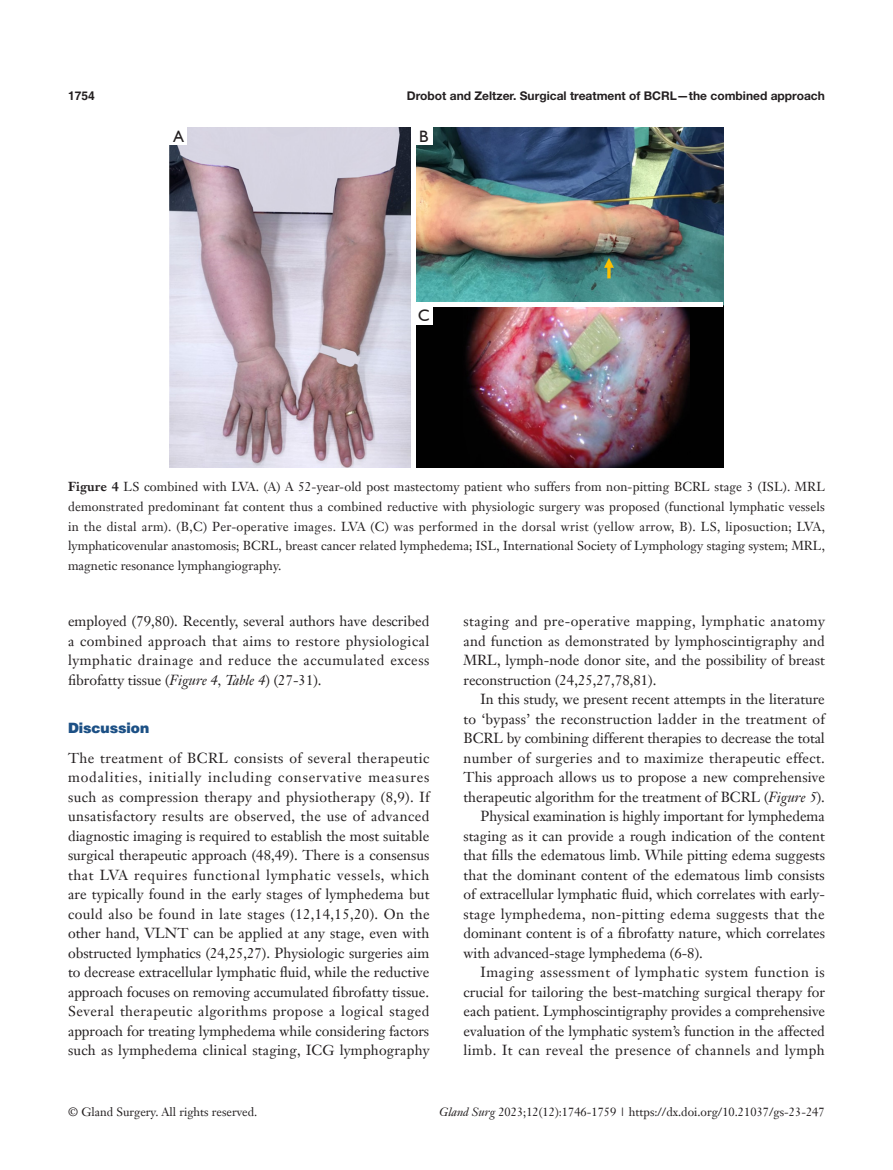
<style>
.page{position:relative;width:893px;height:1170px;background:#fff}
.page>*{position:absolute;margin:0;border:0;box-sizing:border-box;transform-origin:0 0}
.t1{font:16.5px "Humanist 521 BT";color:#231f20}
.t2{font:14.25px/19.5px "Janson Text LT";color:#231f20;text-align:justify}
._1ji-6_5{font:900 14.25px "Helvetica";color:#1c5085}
.t3{font:12.75px/19.5px "Janson Text LT";color:#231f20;text-align:justify}
.t4{font:12px "Janson Text LT";color:#231f20}
.t5{font:700 12px "Helvetica Neue LT Pro";color:#231f20}
.t6{font:700 12px "Helvetica";color:#231f20}
.s1{font-weight:700}
.s2{font-style:italic}
</style>
<div class="page">
<img style="left:170px;top:128px;width:553px;height:340px">
<hr style="left:411px;top:128px;width:4px;height:340px;background:#fff">
<hr style="left:413px;top:303px;width:310px;height:4px;background:#fff">
<div style="left:170px;top:128px;width:17px;height:17px;background:#fff"></div>
<div style="left:415px;top:128px;width:17px;height:17px;background:#fff"></div>
<div style="left:415px;top:307px;width:17px;height:17px;background:#fff"></div>
<p class="t6" style="left:68px;top:88px;width:28px">1754</p>
<p class="t5" style="left:407px;top:88px;width:419px">Drobot and Zeltzer. Surgical treatment of BCRL—the combined approach</p>
<p class="t1" style="left:173px;top:126px;width:12px">A</p>
<p class="t1" style="left:419px;top:126px;width:11px">B</p>
<p class="t1" style="left:418px;top:305px;width:13px">C</p>
<p class="t3" style="left:68px;top:477px;width:759px"><span class="s1">Figure 4</span> LS combined with LVA. (A) A 52-year-old post mastectomy patient who suffers from non-pitting BCRL stage 3 (ISL). MRL demonstrated predominant fat content thus a combined reductive with physiologic surgery was proposed (functional lymphatic vessels in the distal arm). (B,C) Per-operative images. LVA (C) was performed in the dorsal wrist (yellow arrow, B). LS, liposuction; LVA, lymphaticovenular anastomosis; BCRL, breast cancer related lymphedema; ISL, International Society of Lymphology staging system; MRL, magnetic resonance lymphangiography.</p>
<p class="t2" style="left:68px;top:611px;width:363px">employed (79,80). Recently, several authors have described a combined approach that aims to restore physiological lymphatic drainage and reduce the accumulated excess fibrofatty tissue (<span class="s2">Figure 4, Table 4</span>) (27-31).</p>
<p class="_1ji-6_5" style="left:68px;top:719px;width:83px">Discussion</p>
<p class="t2" style="left:68px;top:747px;width:363px">The treatment of BCRL consists of several therapeutic modalities, initially including conservative measures such as compression therapy and physiotherapy (8,9). If unsatisfactory results are observed, the use of advanced diagnostic imaging is required to establish the most suitable surgical therapeutic approach (48,49). There is a consensus that LVA requires functional lymphatic vessels, which are typically found in the early stages of lymphedema but could also be found in late stages (12,14,15,20). On the other hand, VLNT can be applied at any stage, even with obstructed lymphatics (24,25,27). Physiologic surgeries aim to decrease extracellular lymphatic fluid, while the reductive approach focuses on removing accumulated fibrofatty tissue.<br>Several therapeutic algorithms propose a logical staged approach for treating lymphedema while considering factors such as lymphedema clinical staging, ICG lymphography</p>
<p class="t2" style="left:463px;top:611px;width:363px">staging and pre-operative mapping, lymphatic anatomy and function as demonstrated by lymphoscintigraphy and MRL, lymph-node donor site, and the possibility of breast reconstruction (24,25,27,78,81).</p>
<p class="t2" style="left:463px;top:689px;width:363px;text-indent:17px">In this study, we present recent attempts in the literature to ‘bypass’ the reconstruction ladder in the treatment of BCRL by combining different therapies to decrease the total number of surgeries and to maximize therapeutic effect.<br>This approach allows us to propose a new comprehensive therapeutic algorithm for the treatment of BCRL (<span class="s2">Figure 5</span>).</p>
<p class="t2" style="left:463px;top:806px;width:363px;text-indent:17px">Physical examination is highly important for lymphedema staging as it can provide a rough indication of the content that fills the edematous limb. While pitting edema suggests that the dominant content of the edematous limb consists of extracellular lymphatic fluid, which correlates with early&shy;stage lymphedema, non-pitting edema suggests that the dominant content is of a fibrofatty nature, which correlates with advanced-stage lymphedema (6-8).</p>
<p class="t2" style="left:463px;top:962px;width:363px;text-indent:17px">Imaging assessment of lymphatic system function is crucial for tailoring the best-matching surgical therapy for each patient. Lymphoscintigraphy provides a comprehensive evaluation of the lymphatic system’s function in the affected limb. It can reveal the presence of channels and lymph</p>
<p class="t4" style="left:68px;top:1104px;width:191px">© Gland Surgery. All rights reserved.</p>
<p class="t4" style="left:439px;top:1104px;width:387px"><span class="s2">Gland Surg</span> 2023;12(12):1746-1759 | https://dx.doi.org/10.21037/gs-23-247</p>
</div>
